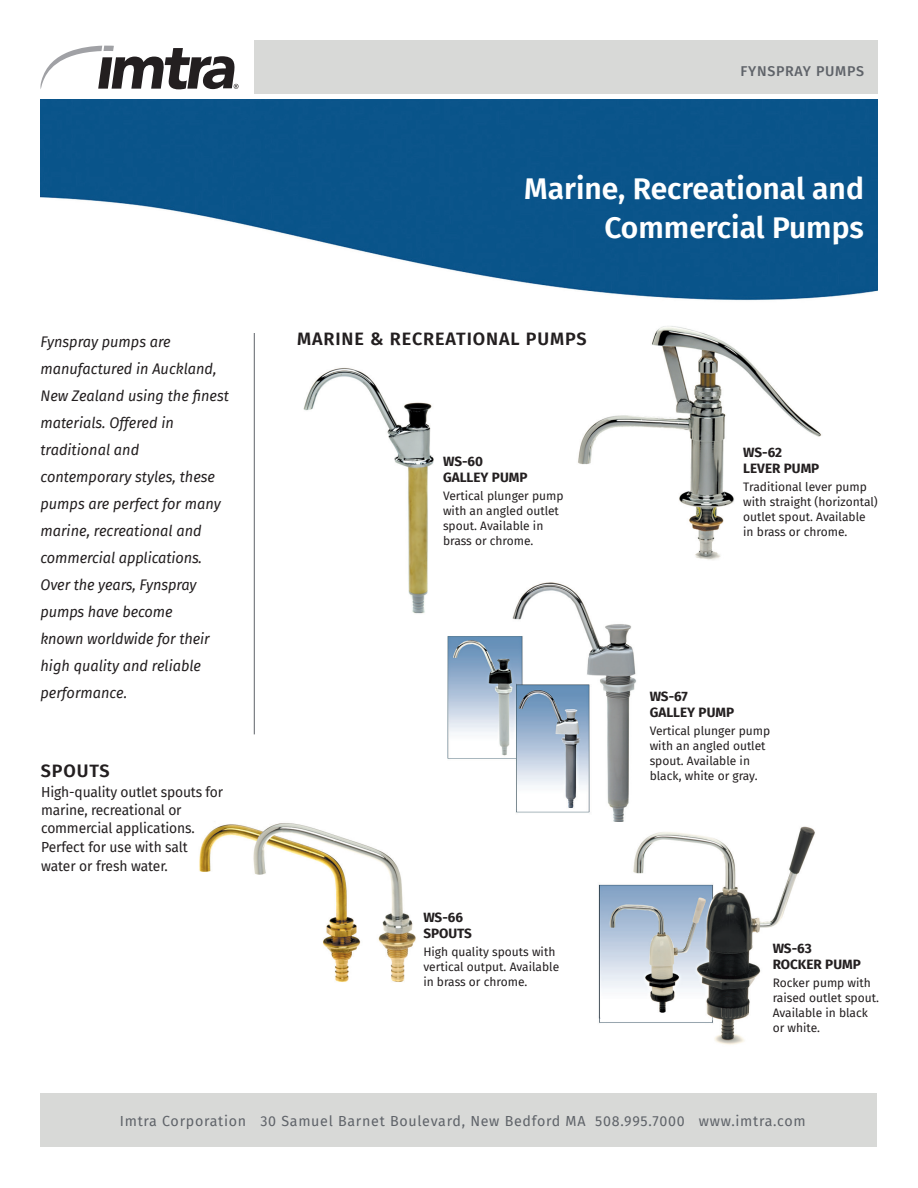
<style>
.page{position:relative;width:918px;height:1188px;background:#fff}
.page>*{position:absolute;margin:0;border:0;box-sizing:border-box;transform-origin:0 0}
.t1{font:600 30px/39.3px "Fira Sans";color:#fff;text-align:right}
.t2{font:600 18px "Fira Sans";letter-spacing:.05em;color:#231f20}
.t3{font:italic 15px/27px "Fira Sans";color:#231f20}
.t4{font:14.25px/18.3px "Fira Sans";letter-spacing:-.01em;color:#231f20}
.t5{font:14.25px "Fira Sans";letter-spacing:.05em;color:#5f6369}
.t6{font:500 14.25px "Fira Sans";letter-spacing:.05em;color:#5f6369}
.t7{font:700 13.5px "Fira Sans";color:#231f20}
.t8{font:12px "Fira Sans";color:#231f20}
</style>
<div class="page">
<img style="left:40px;top:100px;width:838px;height:201px">
<div style="left:40px;top:1094px;width:838px;height:54px;background:#d8d9d7"></div>
<hr style="left:254px;top:333px;width:1px;height:401px;background:#5f6369">
<div style="left:254px;top:40px;width:624px;height:54px;background:#d8d9d7"></div>
<svg style="left:40px;top:46px;width:199px;height:43px"></svg>
<img style="left:447px;top:582px;width:189px;height:240px">
<img style="left:199px;top:823px;width:217px;height:159px">
<img style="left:303px;top:367px;width:131px;height:247px">
<img style="left:578px;top:326px;width:244px;height:234px">
<img style="left:598px;top:826px;width:217px;height:219px">
<p class="t6" style="left:741px;top:59px;width:125px">FYNSPRAY PUMPS</p>
<p class="t3" style="left:40px;top:328px;width:190px">Fynspray pumps are manufactured in Auckland,<br>New Zealand using the finest materials. Offered in traditional and contemporary styles, these pumps are perfect for many marine, recreational and commercial applications.<br>Over the years, Fynspray pumps have become<br>known worldwide for their high quality and reliable performance.</p>
<p class="t2" style="left:41px;top:756px;width:71px">SPOUTS</p>
<p class="t4" style="left:41px;top:783px;width:184px">High-quality outlet spouts for marine, recreational or commercial applications.<br>Perfect for use with salt water or fresh water.</p>
<p class="t1" style="left:524px;top:167px;width:341px">Marine, Recreational and<br>Commercial Pumps</p>
<p class="t2" style="left:297px;top:324px;width:291px">MARINE &amp; RECREATIONAL PUMPS</p>
<p class="t7" style="left:443px;top:450px;width:42px">WS-60</p>
<p class="t7" style="left:443px;top:466px;width:86px">GALLEY PUMP</p>
<p class="t8" style="left:443px;top:487px;width:122px">Vertical plunger pump</p>
<p class="t8" style="left:443px;top:502px;width:117px">with an angled outlet</p>
<p class="t8" style="left:443px;top:517px;width:102px">spout. Available in</p>
<p class="t8" style="left:443px;top:532px;width:92px">brass or chrome.</p>
<p class="t7" style="left:423px;top:906px;width:41px">WS-66</p>
<p class="t7" style="left:423px;top:922px;width:50px">SPOUTS</p>
<p class="t8" style="left:423px;top:943px;width:134px">High quality spouts with</p>
<p class="t8" style="left:423px;top:958px;width:137px">vertical output. Available</p>
<p class="t8" style="left:423px;top:973px;width:106px">in brass or chrome.</p>
<p class="t7" style="left:743px;top:441px;width:40px">WS-62</p>
<p class="t7" style="left:743px;top:457px;width:78px">LEVER PUMP</p>
<p class="t8" style="left:743px;top:478px;width:125px">Traditional lever pump</p>
<p class="t8" style="left:743px;top:493px;width:136px">with straight (horizontal)</p>
<p class="t8" style="left:743px;top:508px;width:124px">outlet spout. Available</p>
<p class="t8" style="left:743px;top:523px;width:106px">in brass or chrome.</p>
<p class="t7" style="left:650px;top:685px;width:40px">WS-67</p>
<p class="t7" style="left:650px;top:701px;width:86px">GALLEY PUMP</p>
<p class="t8" style="left:650px;top:722px;width:122px">Vertical plunger pump</p>
<p class="t8" style="left:650px;top:737px;width:117px">with an angled outlet</p>
<p class="t8" style="left:650px;top:752px;width:102px">spout. Available in</p>
<p class="t8" style="left:650px;top:767px;width:109px">black, white or gray.</p>
<p class="t7" style="left:773px;top:937px;width:41px">WS-63</p>
<p class="t7" style="left:773px;top:953px;width:90px">ROCKER PUMP</p>
<p class="t8" style="left:773px;top:974px;width:100px">Rocker pump with</p>
<p class="t8" style="left:773px;top:989px;width:108px">raised outlet spout.</p>
<p class="t8" style="left:773px;top:1004px;width:97px">Available in black</p>
<p class="t8" style="left:773px;top:1019px;width:49px">or white.</p>
<p class="t5" style="left:120px;top:1110px;width:687px">Imtra Corporation 30 Samuel Barnet Boulevard, New Bedford MA 508.995.7000 www.imtra.com</p>
</div>
